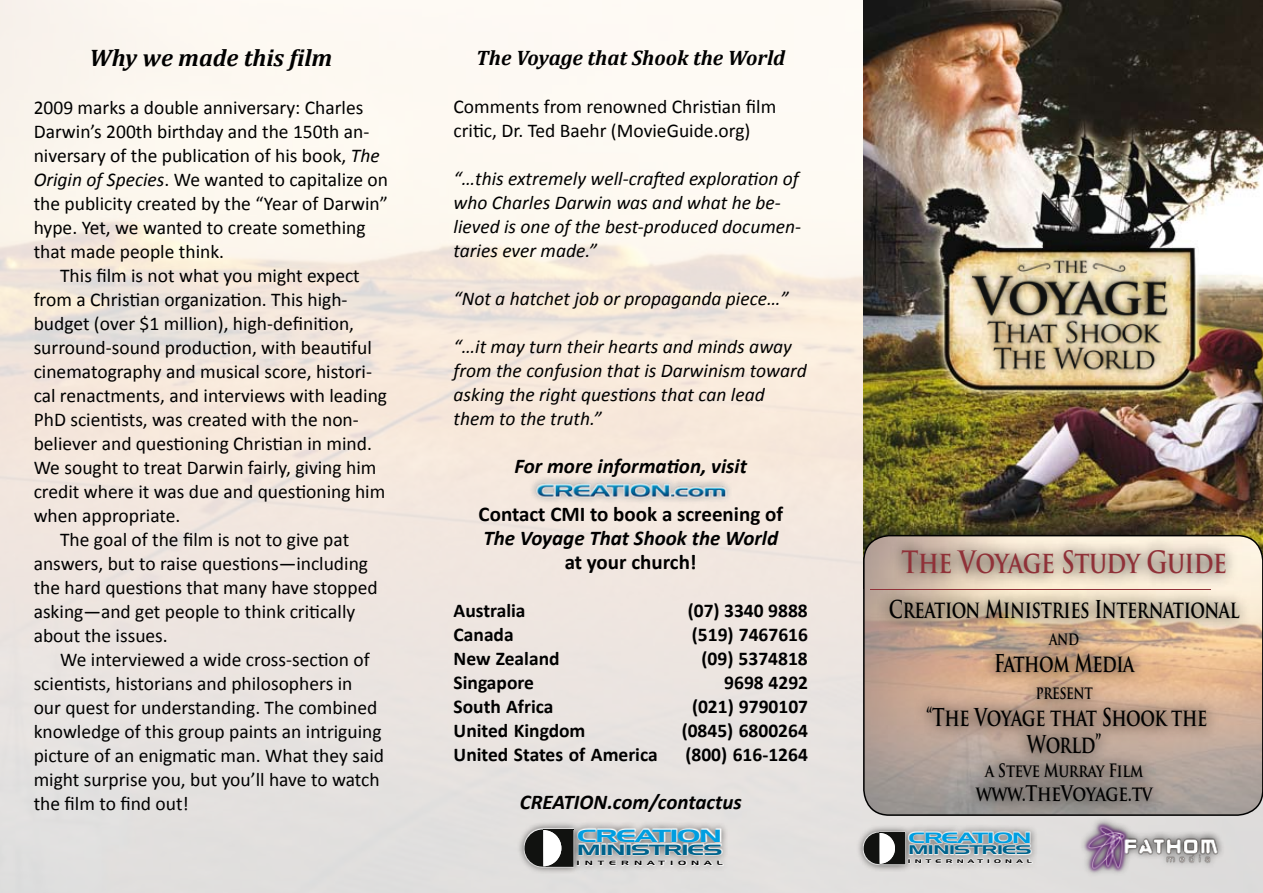
<style>
.page{position:relative;width:1263px;height:893px;background:#fff}
.page>*{position:absolute;margin:0;border:0;box-sizing:border-box;transform-origin:0 0}
.t1{font:700 30px "Trajan Pro";letter-spacing:-.02em;color:#903138;scale:.8 1}
.t2{font:700 24px/27px "Trajan Pro";letter-spacing:-.02em;color:#000;text-align:center;scale:.74 1}
.t3{font:italic 700 24px "Cambria";color:#000}
.t4{font:italic 700 21px "Calibri";color:#000}
.t5{font:700 21px "Calibri";color:#000}
.t6{font:italic 700 21px "Cambria";color:#000}
.t7{font:700 21px "Trajan Pro";letter-spacing:-.02em;color:#000;scale:.8 1}
.t8{font:19.5px/24px "Calibri";color:#000}
.t9{font:italic 19.5px/24px "Calibri";color:#000}
.t10{font:700 19.5px "Calibri";color:#000}
.t11{font:700 18px "Trajan Pro";letter-spacing:-.02em;color:#000;scale:.8 1}
.t12{font:700 18px "Trajan Pro";letter-spacing:-.02em;color:#000;scale:.74 1}
.t13{font:17.1px "Handel Gothic BT";letter-spacing:-.05em;color:#009ee0;scale:1.75 1}
.t14{font:14.55px "Handel Gothic BT";letter-spacing:-.05em;color:#009ee0;scale:1.75 1}
.t15{font:14.4px "Handel Gothic BT";letter-spacing:-.05em;color:#00638c;scale:1.75 1}
.t16{font:12.3px "Handel Gothic BT";letter-spacing:-.05em;color:#00638c;scale:1.75 1}
.t17{font:6px "Handel Gothic BT";letter-spacing:.465em;color:#000;scale:1.75 1}
.t18{font:5.1px "Handel Gothic BT";letter-spacing:.465em;color:#000;scale:1.75 1}
.s1{font-style:italic}
</style>
<div class="page">
<img style="left:863px;top:0;width:400px;height:555px">
<div style="left:855px;top:824px;width:288px;height:69px;background:#000;opacity:.75"></div>
<svg style="left:861px;top:830px;width:215px;height:63px"></svg>
<svg style="left:864px;top:832px;width:11px;height:32px"></svg>
<div style="left:964px;top:253px;width:224px;height:136px;background:#000;opacity:.75"></div>
<img style="left:972px;top:261px;width:203px;height:114px">
<div style="left:516px;top:821px;width:288px;height:72px;background:#000;opacity:.75"></div>
<svg style="left:522px;top:827px;width:272px;height:66px;background:#dddbda"></svg>
<svg style="left:524px;top:829px;width:49px;height:38px"></svg>
<hr style="left:543px;top:829px;width:30px;height:1px;background:#111210">
<img style="left:864px;top:536px;width:11px;height:279px">
<svg style="left:875px;top:536px;width:388px;height:354px;background:#c3af9e"></svg>
<div style="left:1076px;top:814px;width:187px;height:79px;background:#dddbdb"></div>
<img style="left:1068px;top:820px;width:154px;height:66px">
<div style="left:527px;top:473px;width:241px;height:65px;background:#f4e8df"></div>
<img style="left:533px;top:468px;width:200px;height:34px">
<p class="t3" style="left:89px;top:43px;width:244px">Why we made this film</p>
<p class="t8" style="left:34px;top:94px;width:356px">2009 marks a double anniversary: Charles Darwin’s 200th birthday and the 150th an&shy;niversary of the publication of his book, <span class="s1">The Origin of Species</span>. We wanted to capitalize on the publicity created by the “Year of Darwin” hype. Yet, we wanted to create something that made people think.</p>
<p class="t8" style="left:60px;top:262px;width:301px">This film is not what you might expect</p>
<p class="t8" style="left:34px;top:286px;width:315px">from a Christian organization. This high-</p>
<p class="t8" style="left:34px;top:310px;width:322px">budget (over $1 million), high-definition,</p>
<p class="t8" style="left:34px;top:334px;width:340px">surround-sound production, with beautiful</p>
<p class="t8" style="left:34px;top:358px;width:340px">cinematography and musical score, histori-</p>
<p class="t8" style="left:34px;top:382px;width:355px">cal renactments, and interviews with leading</p>
<p class="t8" style="left:34px;top:406px;width:327px">PhD scientists, was created with the non-</p>
<p class="t8" style="left:34px;top:430px;width:340px">believer and questioning Christian in mind.</p>
<p class="t8" style="left:34px;top:454px;width:344px">We sought to treat Darwin fairly, giving him</p>
<p class="t8" style="left:34px;top:478px;width:353px">credit where it was due and questioning him</p>
<p class="t8" style="left:34px;top:502px;width:148px">when appropriate.</p>
<p class="t8" style="left:60px;top:526px;width:291px">The goal of the film is not to give pat</p>
<p class="t8" style="left:34px;top:550px;width:336px">answers, but to raise questions—including</p>
<p class="t8" style="left:34px;top:574px;width:346px">the hard questions that many have stopped</p>
<p class="t8" style="left:34px;top:598px;width:323px">asking—and get people to think critically</p>
<p class="t8" style="left:34px;top:622px;width:136px">about the issues.</p>
<p class="t8" style="left:60px;top:646px;width:311px">We interviewed a wide cross-section of</p>
<p class="t8" style="left:34px;top:670px;width:320px">scientists, historians and philosophers in</p>
<p class="t8" style="left:34px;top:694px;width:345px">our quest for understanding. The combined</p>
<p class="t8" style="left:34px;top:718px;width:349px">knowledge of this group paints an intriguing</p>
<p class="t8" style="left:34px;top:742px;width:352px">picture of an enigmatic man. What they said</p>
<p class="t8" style="left:34px;top:766px;width:348px">might surprise you, but you’ll have to watch</p>
<p class="t8" style="left:34px;top:790px;width:157px">the film to find out!</p>
<p class="t6" style="left:476px;top:45px;width:310px">The Voyage that Shook the World</p>
<p class="t8" style="left:454px;top:93px;width:324px">Comments from renowned Christian film critic, Dr. Ted Baehr (MovieGuide.org)</p>
<p class="t9" style="left:454px;top:165px;width:349px">“…this extremely well-crafted exploration of who Charles Darwin was and what he be&shy;lieved is one of the best-produced documen&shy;taries ever made.”</p>
<p class="t9" style="left:454px;top:285px;width:336px">“Not a hatchet job or propaganda piece…”</p>
<p class="t9" style="left:454px;top:333px;width:355px">“…it may turn their hearts and minds away from the confusion that is Darwinism toward asking the right questions that can lead them to the truth.”</p>
<p class="t4" style="left:514px;top:453px;width:234px">For more information, visit</p>
<p class="t5" style="left:479px;top:501px;width:306px">Contact CMI to book a screening of</p>
<p class="t4" style="left:483px;top:525px;width:296px">The Voyage That Shook the World</p>
<p class="t5" style="left:565px;top:549px;width:134px">at your church!</p>
<p class="t10" style="left:454px;top:598px;width:73px">Australia</p>
<p class="t10" style="left:688px;top:598px;width:122px">(07) 3340 9888</p>
<p class="t10" style="left:454px;top:622px;width:62px">Canada</p>
<p class="t10" style="left:692px;top:622px;width:118px">(519) 7467616</p>
<p class="t10" style="left:454px;top:646px;width:108px">New Zealand</p>
<p class="t10" style="left:701px;top:646px;width:108px">(09) 5374818</p>
<p class="t10" style="left:454px;top:670px;width:82px">Singapore</p>
<p class="t10" style="left:724px;top:670px;width:85px">9698 4292</p>
<p class="t10" style="left:454px;top:694px;width:101px">South Africa</p>
<p class="t10" style="left:692px;top:694px;width:118px">(021) 9790107</p>
<p class="t10" style="left:454px;top:718px;width:133px">United Kingdom</p>
<p class="t10" style="left:682px;top:718px;width:128px">(0845) 6800264</p>
<p class="t10" style="left:454px;top:742px;width:206px">United States of America</p>
<p class="t10" style="left:685px;top:742px;width:124px">(800) 616-1264</p>
<p class="t4" style="left:520px;top:789px;width:223px">CREATION.com/contactus</p>
<p class="t13" style="left:577px;top:825px;width:84px">CREATION</p>
<p class="t15" style="left:577px;top:841px;width:85px">MINISTRIES</p>
<p class="t17" style="left:577px;top:859px;width:85px">INTERNATIONAL</p>
<h1 class="t1" style="left:902px;top:544px;width:408px">The Voyage Study Guide</h1>
<p class="t2" style="left:889px;top:596px;width:475px">Creation Ministries International</p>
<p class="t12" style="left:1049px;top:628px;width:42px">and</p>
<p class="t2" style="left:994px;top:650px;width:191px">Fathom Media</p>
<p class="t12" style="left:1036px;top:682px;width:79px">present</p>
<p class="t2" style="left:926px;top:704px;width:382px">“The Voyage that Shook the<br>World”</p>
<p class="t11" style="left:985px;top:760px;width:199px">a Steve Murray Film</p>
<p class="t7" style="left:976px;top:781px;width:223px">www.TheVoyage.tv</p>
<p class="t14" style="left:908px;top:829px;width:72px">CREATION</p>
<p class="t16" style="left:908px;top:842px;width:72px">MINISTRIES</p>
<p class="t18" style="left:908px;top:858px;width:72px">INTERNATIONAL</p>
</div>
